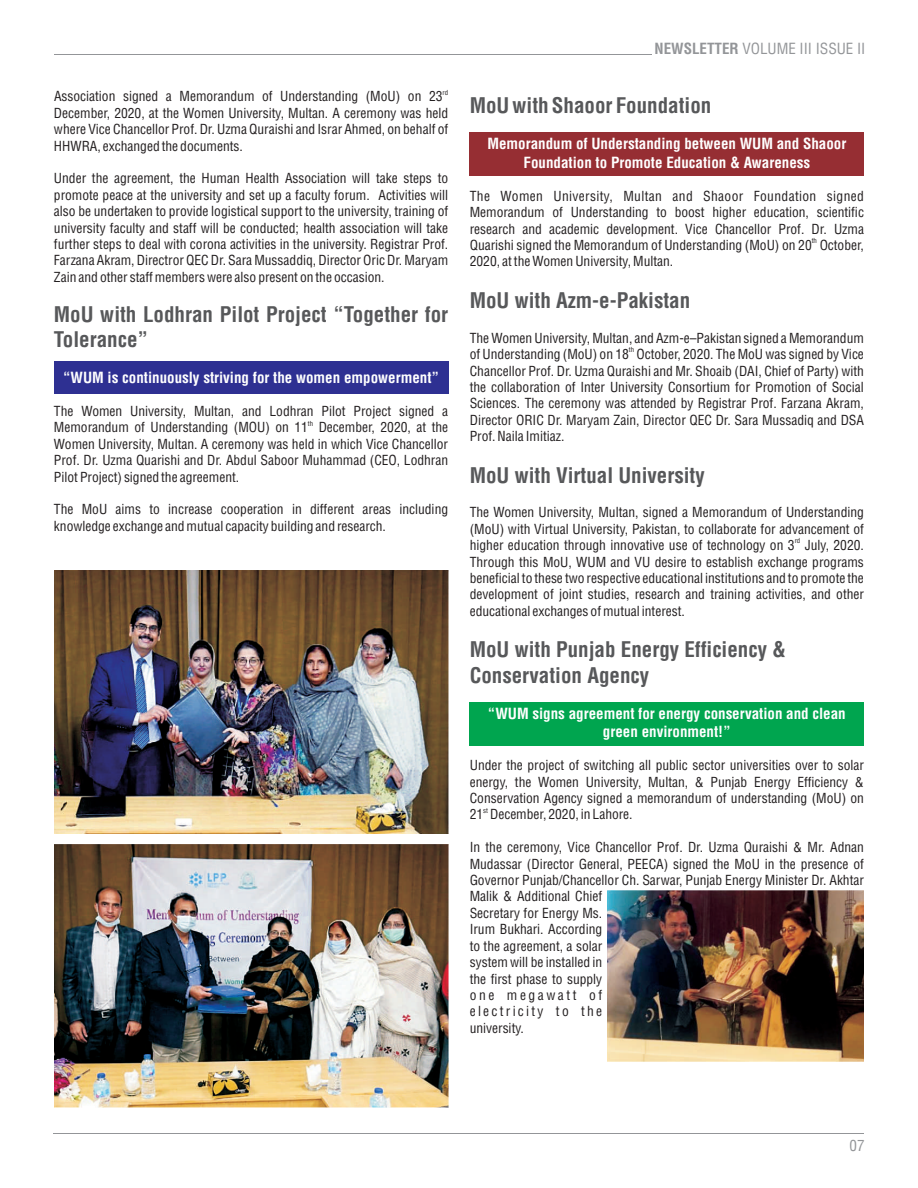
<style>
.page{position:relative;width:918px;height:1188px;background:#fff}
.page>*{position:absolute;margin:0;border:0;box-sizing:border-box;transform-origin:0 0}
.t1{font:700 21px/25.2px "Switzerland Condensed";color:#57585a}
.t2{font:700 15px/18px "Switzerland Condensed";color:#fff;text-align:center}
.t3{font:15px "Switzerland Condensed";color:#939598}
.t4{font:13.5px/16.4px "Switzerland Condensed";color:#231f20;text-align:justify}
.t5{font:6.75px "Switzerland Condensed";color:#231f20}
.s1{font-weight:700}
</style>
<div class="page">
<hr style="left:54px;top:1134px;width:810px;height:1px;background:#939598">
<img style="left:54px;top:571px;width:394px;height:263px">
<img style="left:54px;top:844px;width:394px;height:263px">
<div style="left:54px;top:362px;width:394px;height:32px;background:#2e3092"></div>
<div style="left:470px;top:702px;width:394px;height:43px;background:#00a54f"></div>
<div style="left:470px;top:132px;width:394px;height:43px;background:#962e33"></div>
<img style="left:608px;top:891px;width:256px;height:171px">
<hr style="left:54px;top:54px;width:597px;height:1px;background:#939598">
<p class="t5" style="left:443px;top:88px;width:7px">rd</p>
<p class="t4" style="left:54px;top:90px;width:396px;text-align:left">Association signed a Memorandum of Understanding (MoU) on 23<br>December, 2020, at the Women University, Multan. A ceremony was held where Vice Chancellor Prof. Dr. Uzma Quraishi and Israr Ahmed, on behalf of HHWRA, exchanged the documents.</p>
<p class="t4" style="left:54px;top:172px;width:396px">Under the agreement, the Human Health Association will take steps to promote peace at the university and set up a faculty forum. Activities will also be undertaken to provide logistical support to the university, training of university faculty and staff will be conducted; health association will take further steps to deal with corona activities in the university. Registrar Prof.<br>Farzana Akram, Directror QEC Dr. Sara Mussaddiq, Director Oric Dr. Maryam Zain and other staff members were also present on the occasion.</p>
<h1 class="t1" style="left:54px;top:304px;width:396px">MoU with Lodhran Pilot Project “Together for<br>Tolerance”</h1>
<p class="t2" style="left:63px;top:370px;width:377px">“WUM is continuously striving for the women empowerment”</p>
<p class="t4" style="left:54px;top:405px;width:396px">The Women University, Multan, and Lodhran Pilot Project signed a</p>
<p class="t5" style="left:308px;top:419px;width:7px">th</p>
<p class="t4" style="left:54px;top:421px;width:396px">Memorandum of Understanding (MOU) on 11 December, 2020, at the Women University, Multan. A ceremony was held in which Vice Chancellor Prof. Dr. Uzma Quarishi and Dr. Abdul Saboor Muhammad (CEO, Lodhran Pilot Project) signed the agreement.</p>
<p class="t4" style="left:54px;top:503px;width:396px">The MoU aims to increase cooperation in different areas including knowledge exchange and mutual capacity building and research.</p>
<p class="t3" style="left:655px;top:39px;width:212px"><span class="s1">NEWSLETTER</span> VOLUME III ISSUE II</p>
<h1 class="t1" style="left:470px;top:96px;width:243px">MoU with Shaoor Foundation</h1>
<p class="t2" style="left:487px;top:137px;width:361px">Memorandum of Understanding between WUM and Shaoor<br>Foundation to Promote Education &amp; Awareness</p>
<p class="t4" style="left:470px;top:189px;width:396px">The Women University, Multan and Shaoor Foundation signed Memorandum of Understanding to boost higher education, scientific research and academic development. Vice Chancellor Prof. Dr. Uzma</p>
<p class="t5" style="left:812px;top:237px;width:7px">th</p>
<p class="t4" style="left:470px;top:239px;width:396px">Quarishi signed the Memorandum of Understanding (MoU) on 20 October,<br>2020, at the Women University, Multan.</p>
<h1 class="t1" style="left:470px;top:290px;width:222px">MoU with Azm-e-Pakistan</h1>
<p class="t4" style="left:470px;top:331px;width:396px">The Women University, Multan, and Azm-e–Pakistan signed a Memorandum</p>
<p class="t5" style="left:629px;top:346px;width:7px">th</p>
<p class="t4" style="left:470px;top:348px;width:396px">of Understanding (MoU) on 18 October, 2020. The MoU was signed by Vice Chancellor Prof. Dr. Uzma Quraishi and Mr. Shoaib (DAI, Chief of Party) with the collaboration of Inter University Consortium for Promotion of Social Sciences. The ceremony was attended by Registrar Prof. Farzana Akram, Director ORIC Dr. Maryam Zain, Director QEC Dr. Sara Mussadiq and DSA Prof. Naila Imitiaz.</p>
<h1 class="t1" style="left:470px;top:465px;width:236px">MoU with Virtual University</h1>
<p class="t4" style="left:470px;top:506px;width:396px">The Women University, Multan, signed a Memorandum of Understanding (MoU) with Virtual University, Pakistan, to collaborate for advancement of</p>
<p class="t5" style="left:795px;top:537px;width:7px">rd</p>
<p class="t4" style="left:470px;top:539px;width:396px">higher education through innovative use of technology on 3 July, 2020.<br>Through this MoU, WUM and VU desire to establish exchange programs beneficial to these two respective educational institutions and to promote the development of joint studies, research and training activities, and other educational exchanges of mutual interest.</p>
<h1 class="t1" style="left:470px;top:640px;width:318px">MoU with Punjab Energy Efficiency &amp;<br>Conservation Agency</h1>
<p class="t2" style="left:488px;top:706px;width:359px">“WUM signs agreement for energy conservation and clean green environment!”</p>
<p class="t4" style="left:470px;top:759px;width:396px">Under the project of switching all public sector universities over to solar energy, the Women University, Multan, &amp; Punjab Energy Efficiency &amp; Conservation Agency signed a memorandum of understanding (MoU) on</p>
<p class="t5" style="left:483px;top:806px;width:6px">st</p>
<p class="t4" style="left:470px;top:808px;width:164px">21 December, 2020, in Lahore.</p>
<p class="t4" style="left:470px;top:841px;width:396px;text-align:left">In the ceremony, Vice Chancellor Prof. Dr. Uzma Quraishi &amp; Mr. Adnan Mudassar (Director General, PEECA) signed the MoU in the presence of Governor Punjab/Chancellor Ch. Sarwar, Punjab Energy Minister Dr. Akhtar Malik &amp; Additional Chief<br>Secretary for Energy Ms.<br>Irum Bukhari. According<br>to the agreement, a solar<br>system will be installed in<br>the first phase to supply<br>one megawatt of<br>electricity to the<br>university.</p>
<p class="t3" style="left:850px;top:1136px;width:16px">07</p>
</div>
